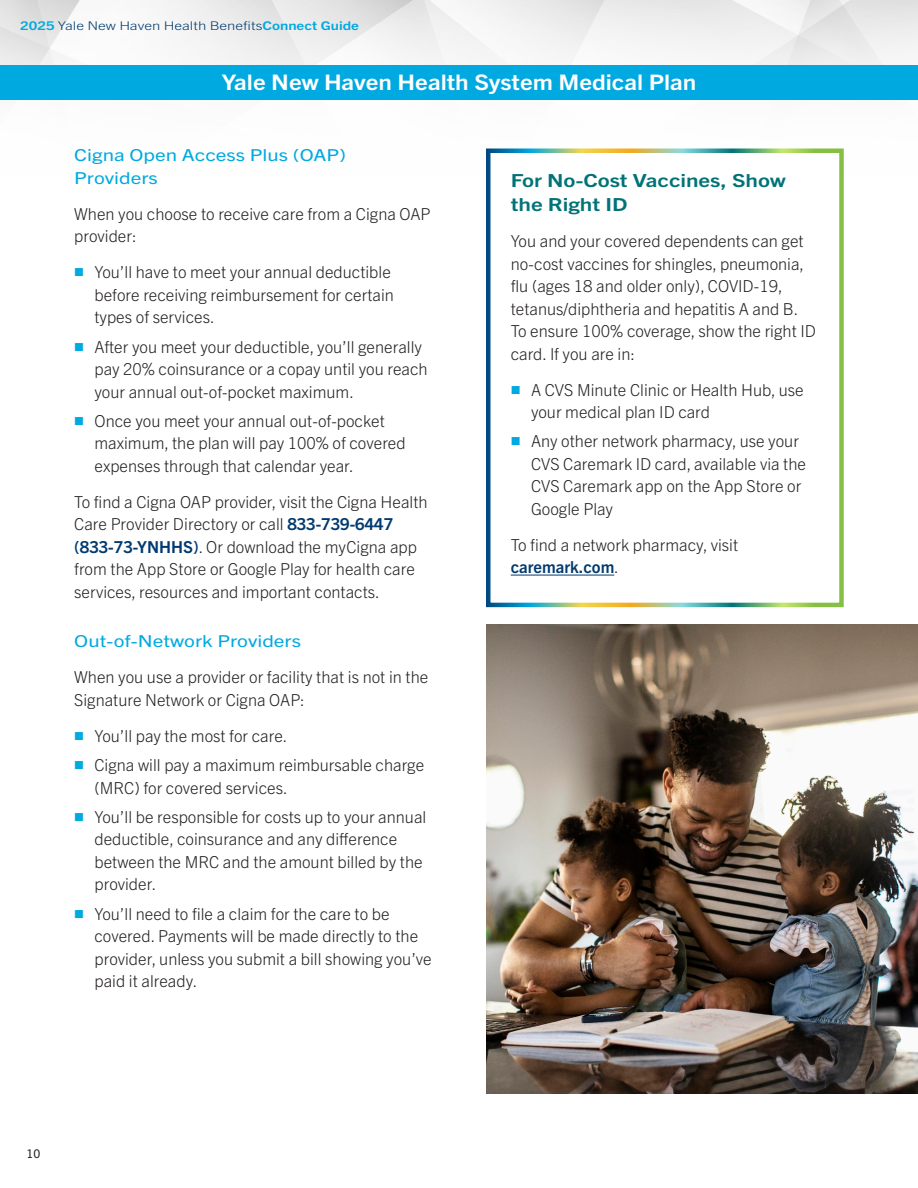
<style>
.page{position:relative;width:918px;height:1188px;background:#fff}
.page>*{position:absolute;margin:0;border:0;box-sizing:border-box;transform-origin:0 0}
.Header_1{font:700 21.45px "Trade Gothic Next LT Pro";color:#fff;scale:1.14 1}
.Header_2{font:700 18px/24px "Trade Gothic Next LT Pro";color:#007377;scale:1.25 1}
.Body_Text_Print{font:300 16.5px/22.5px "Trade Gothic Next LT Pro";color:#231f20}
.Header_3{font:16.5px/22.5px "Trade Gothic Next LT Pro";color:#00a9e0;scale:1.25 1}
.t1{font:300 12px "Trade Gothic Next LT Pro";color:#003a70;scale:1.25 1}
.t2{font:12px "Trade Gothic Next LT Pro";color:#231f20}
.s1{font-weight:700;color:#00a9e0}
.s2{font-family:"Sarabun";color:#00a9e0}
.s3{font-weight:700;color:#003a70}
</style>
<div class="page">
<svg style="left:107px;top:0;width:175px;height:100px"></svg>
<svg style="left:507px;top:0;width:194px;height:100px"></svg>
<svg style="left:282px;top:0;width:225px;height:100px"></svg>
<svg style="left:701px;top:0;width:217px;height:100px"></svg>
<svg style="left:0;top:0;width:107px;height:100px"></svg>
<hr style="left:511px;top:575px;width:103px;height:1px;background:#003a70">
<img style="left:486px;top:625px;width:432px;height:469px">
<div style="left:0;top:65px;width:918px;height:34px;background:#00a9e0"></div>
<p class="t1" style="left:20px;top:17px;width:273px"><span class="s1">2025</span> Yale New Haven Health Benefits<span class="s1">Connect Guide</span></p>
<p class="Header_1" style="left:222px;top:67px;width:418px">Yale New Haven Health System Medical Plan</p>
<p class="Header_3" style="left:74px;top:143px;width:219px">Cigna Open Access Plus (OAP)<br>Providers</p>
<p class="Body_Text_Print" style="left:74px;top:201px;width:358px">When you choose to receive care from a Cigna OAP provider:</p>
<p class="Body_Text_Print" style="left:94px;top:260px;width:301px;text-indent:-20px"><span class="s2">■</span> You’ll have to meet your annual deductible before receiving reimbursement for certain types of services.</p>
<p class="Body_Text_Print" style="left:94px;top:334px;width:335px;text-indent:-20px"><span class="s2">■</span> After you meet your deductible, you’ll generally pay 20% coinsurance or a copay until you reach your annual out-of-pocket maximum.</p>
<p class="Body_Text_Print" style="left:94px;top:408px;width:313px;text-indent:-20px"><span class="s2">■</span> Once you meet your annual out-of-pocket maximum, the plan will pay 100% of covered expenses through that calendar year.</p>
<p class="Body_Text_Print" style="left:74px;top:489px;width:355px">To find a Cigna OAP provider, visit the Cigna Health Care Provider Directory or call <span class="s3">833-739-6447 (833-73-YNHHS)</span>. Or download the myCigna app from the App Store or Google Play for health care services, resources and important contacts.</p>
<p class="Header_3" style="left:74px;top:629px;width:183px">Out-of-Network Providers</p>
<p class="Body_Text_Print" style="left:74px;top:665px;width:356px">When you use a provider or facility that is not in the<br>Signature Network or Cigna OAP:</p>
<p class="Body_Text_Print" style="left:74px;top:723px;width:215px"><span class="s2">■</span> You’ll pay the most for care.</p>
<p class="Body_Text_Print" style="left:94px;top:753px;width:331px;text-indent:-20px"><span class="s2">■</span> Cigna will pay a maximum reimbursable charge (MRC) for covered services.</p>
<p class="Body_Text_Print" style="left:94px;top:804px;width:333px;text-indent:-20px"><span class="s2">■</span> You’ll be responsible for costs up to your annual deductible, coinsurance and any difference between the MRC and the amount billed by the provider.</p>
<p class="Body_Text_Print" style="left:94px;top:901px;width:339px;text-indent:-20px"><span class="s2">■</span> You’ll need to file a claim for the care to be covered. Payments will be made directly to the provider, unless you submit a bill showing you’ve paid it already.</p>
<p class="t2" style="left:27px;top:1146px;width:15px">10</p>
<p class="Header_2" style="left:511px;top:167px;width:221px">For No-Cost Vaccines, Show the Right ID</p>
<p class="Body_Text_Print" style="left:511px;top:229px;width:307px">You and your covered dependents can get no-cost vaccines for shingles, pneumonia, flu (ages 18 and older only), COVID-19, tetanus/diphtheria and hepatitis A and B.<br>To ensure 100% coverage, show the right ID card. If you are in:</p>
<p class="Body_Text_Print" style="left:531px;top:377px;width:274px;text-indent:-20px"><span class="s2">■</span> A CVS Minute Clinic or Health Hub, use your medical plan ID card</p>
<p class="Body_Text_Print" style="left:531px;top:429px;width:277px;text-indent:-20px"><span class="s2">■</span> Any other network pharmacy, use your<br>CVS Caremark ID card, available via the<br>CVS Caremark app on the App Store or<br>Google Play</p>
<p class="Body_Text_Print" style="left:511px;top:533px;width:229px">To find a network pharmacy, visit <span class="s3">caremark.com</span>.</p>
</div>
